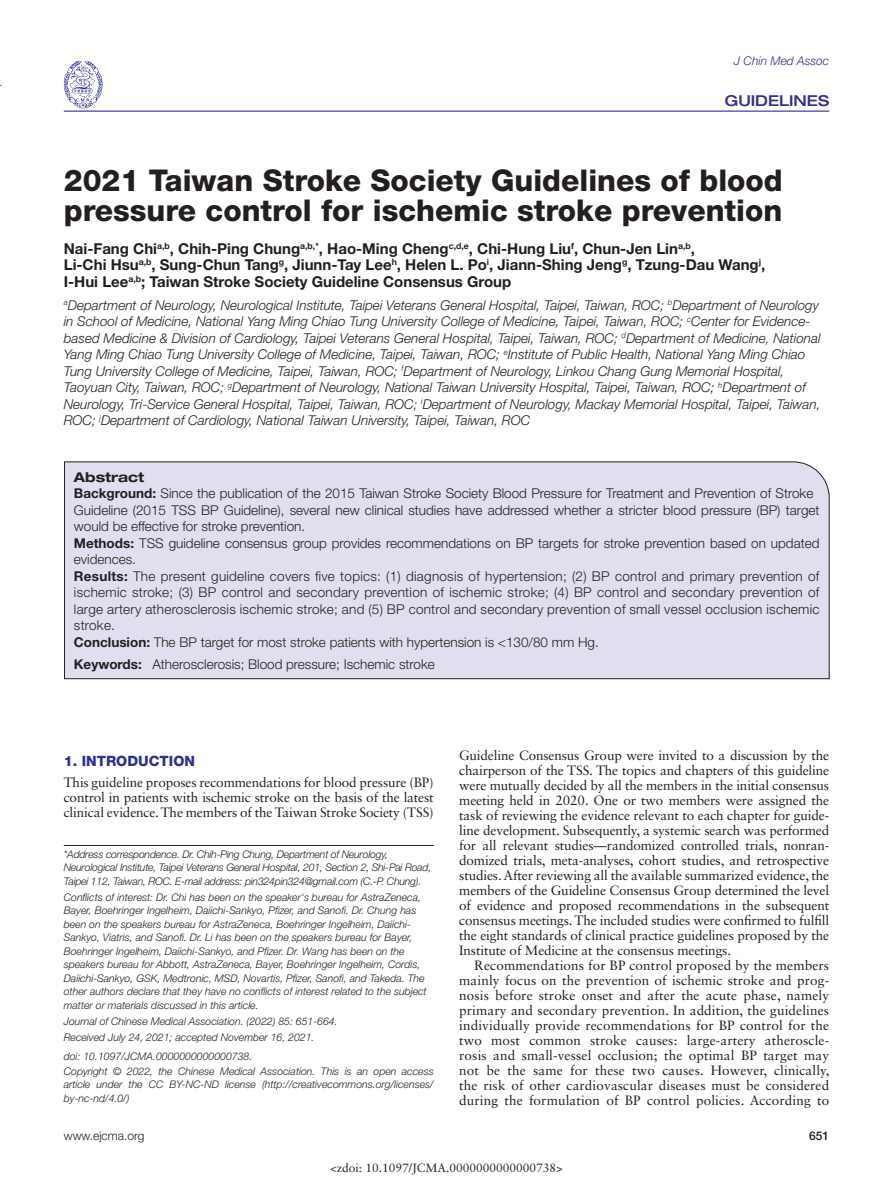
<style>
.page{position:relative;width:893px;height:1191px;background:#fff}
.page>*{position:absolute;margin:0;border:0;box-sizing:border-box;transform-origin:0 0}
.t1{font:800 30px/30px "Helvetica Neue LT Std";color:#231f20}
.t2{font:700 15px/16.5px "Helvetica Neue LT Std";color:#231f20}
.t3{font:500 expanded 15px "Helvetica Neue LT Std";color:#2e3092}
.t4{font:800 14.25px "Helvetica Neue LT Std";color:#2e3092}
.t5{font:13.5px/15px "Sabon LT Std";letter-spacing:-.01em;color:#231f20;text-align:justify}
.t6{font:italic 300 13.5px/16.5px "Helvetica Neue LT Std";color:#231f20}
.t7{font:300 13.5px/16.5px "Helvetica Neue LT Std";color:#231f20}
.t8{font:12px "Sabon LT Std";color:#231f20}
.t9{font:italic 300 12px "Helvetica Neue LT Std";color:#2e3092}
.t10{font:300 12px "Helvetica Neue LT Std";color:#231f20}
.t11{font:500 12px "Helvetica Neue LT Std";color:#231f20}
.t12{font:italic 300 10.5px/13.5px "Helvetica Neue LT Std";color:#231f20}
.t13{font:italic 300 10.5px/13.5px "Helvetica Neue LT Std";letter-spacing:-.02em;color:#231f20}
.s1{font-weight:700;font-stretch:expanded}
.s2{font-weight:700}
</style>
<div class="page">
<hr style="left:64px;top:111px;width:765px;height:1px;background:#2e3092">
<svg style="left:64px;top:61px;width:39px;height:47px"></svg>
<hr style="left:64px;top:845px;width:370px;height:1px;background:#231f20">
<div style="left:64px;top:461px;width:766px;height:218px;background:#e0dfef"></div>
<p class="t12" style="left:0;top:75px;width:4px">.</p>
<p class="t9" style="left:734px;top:54px;width:96px">J Chin Med Assoc</p>
<p class="t3" style="left:725px;top:91px;width:106px">GUIDELINES</p>
<h1 class="t1" style="left:64px;top:166px;width:721px">2021 Taiwan Stroke Society Guidelines of blood pressure control for ischemic stroke prevention</h1>
<p class="t2" style="left:64px;top:240px;width:703px">Nai-Fang Chi<sup>a,b</sup>, Chih-Ping Chung<sup>a,b,*</sup>, Hao-Ming Cheng<sup>c,d,e</sup>, Chi-Hung Liu<sup>f</sup>, Chun-Jen Lin<sup>a,b</sup>,<br>Li-Chi Hsu<sup>a,b</sup>, Sung-Chun Tang<sup>g</sup>, Jiunn-Tay Lee<sup>h</sup>, Helen L. Po<sup>i</sup>, Jiann-Shing Jeng<sup>g</sup>, Tzung-Dau Wang<sup>j</sup>,<br>I-Hui Lee<sup>a,b</sup>; Taiwan Stroke Society Guideline Consensus Group</p>
<p class="t6" style="left:64px;top:297px;width:758px"><sup>a</sup>Department of Neurology, Neurological Institute, Taipei Veterans General Hospital, Taipei, Taiwan, ROC; <sup>b</sup>Department of Neurology in School of Medicine, National Yang Ming Chiao Tung University College of Medicine, Taipei, Taiwan, ROC; <sup>c</sup>Center for Evidence&shy;based Medicine &amp; Division of Cardiology, Taipei Veterans General Hospital, Taipei, Taiwan, ROC; <sup>d</sup>Department of Medicine, National Yang Ming Chiao Tung University College of Medicine, Taipei, Taiwan, ROC; <sup>e</sup>Institute of Public Health, National Yang Ming Chiao Tung University College of Medicine, Taipei, Taiwan, ROC; <sup>f</sup>Department of Neurology, Linkou Chang Gung Memorial Hospital, Taoyuan City, Taiwan, ROC; <sup>g</sup>Department of Neurology, National Taiwan University Hospital, Taipei, Taiwan, ROC; <sup>h</sup>Department of Neurology, Tri-Service General Hospital, Taipei, Taiwan, ROC; <sup>i</sup>Department of Neurology, Mackay Memorial Hospital, Taipei, Taiwan, ROC; <sup>j</sup>Department of Cardiology, National Taiwan University, Taipei, Taiwan, ROC</p>
<p class="t7" style="left:74px;top:468px;width:747px"><span class="s1">Abstract<br></span><span class="s2">Background:</span> Since the publication of the 2015 Taiwan Stroke Society Blood Pressure for Treatment and Prevention of Stroke Guideline (2015 TSS BP Guideline), several new clinical studies have addressed whether a stricter blood pressure (BP) target would be effective for stroke prevention.<br><span class="s2">Methods:</span> TSS guideline consensus group provides recommendations on BP targets for stroke prevention based on updated evidences.<br><span class="s2">Results:</span> The present guideline covers five topics: (1) diagnosis of hypertension; (2) BP control and primary prevention of ischemic stroke; (3) BP control and secondary prevention of ischemic stroke; (4) BP control and secondary prevention of large artery atherosclerosis ischemic stroke; and (5) BP control and secondary prevention of small vessel occlusion ischemic stroke.<br><span class="s2">Conclusion:</span> The BP target for most stroke patients with hypertension is &lt;130/80 mm Hg.</p>
<p class="t7" style="left:74px;top:656px;width:362px"><span class="s2">Keywords:</span> Atherosclerosis; Blood pressure; Ischemic stroke</p>
<p class="t4" style="left:64px;top:752px;width:133px">1. INTRODUCTION</p>
<p class="t5" style="left:64px;top:775px;width:371px">This guideline proposes recommendations for blood pressure (BP) control in patients with ischemic stroke on the basis of the latest clinical evidence. The members of the Taiwan Stroke Society (TSS)</p>
<p class="t13" style="left:64px;top:847px;width:369px">*Address correspondence. Dr. Chih-Ping Chung, Department of Neurology,<br>Neurological Institute, Taipei Veterans General Hospital, 201, Section 2, Shi-Pai Road,<br>Taipei 112, Taiwan, ROC. E-mail address: pin324pin324@gmail.com (C.-P. Chung).</p>
<p class="t12" style="left:64px;top:890px;width:364px">Conflicts of interest: Dr. Chi has been on the speaker's bureau for AstraZeneca, Bayer, Boehringer Ingelheim, Daiichi-Sankyo, Pfizer, and Sanofi. Dr. Chung has been on the speakers bureau for AstraZeneca, Boehringer Ingelheim, Daiichi-Sankyo, Viatris, and Sanofi. Dr. Li has been on the speakers bureau for Bayer, Boehringer Ingelheim, Daiichi-Sankyo, and Pfizer. Dr. Wang has been on the speakers bureau for Abbott, AstraZeneca, Bayer, Boehringer Ingelheim, Cordis, Daiichi-Sankyo, GSK, Medtronic, MSD, Novartis, Pfizer, Sanofi, and Takeda. The other authors declare that they have no conflicts of interest related to the subject matter or materials discussed in this article.</p>
<p class="t12" style="left:64px;top:1013px;width:275px;line-height:15.9px">Journal of Chinese Medical Association. (2022) 85: 651-664.<br>Received July 24, 2021; accepted November 16, 2021.</p>
<p class="t12" style="left:64px;top:1048px;width:371px;line-height:15px">doi: 10.1097/JCMA.0000000000000738.<br>Copyright © 2022, the Chinese Medical Association. This is an open access</p>
<p class="t12" style="left:64px;top:1077px;width:371px">article under the CC BY-NC-ND license (http://creativecommons.org/licenses/ by-nc-nd/4.0/)</p>
<p class="t5" style="left:459px;top:748px;width:371px">Guideline Consensus Group were invited to a discussion by the chairperson of the TSS. The topics and chapters of this guideline were mutually decided by all the members in the initial consensus meeting held in 2020. One or two members were assigned the task of reviewing the evidence relevant to each chapter for guide&shy;line development. Subsequently, a systemic search was performed for all relevant studies—randomized controlled trials, nonran&shy;domized trials, meta-analyses, cohort studies, and retrospective studies. After reviewing all the available summarized evidence, the members of the Guideline Consensus Group determined the level of evidence and proposed recommendations in the subsequent consensus meetings. The included studies were confirmed to fulfill the eight standards of clinical practice guidelines proposed by the Institute of Medicine at the consensus meetings.</p>
<p class="t5" style="left:459px;top:957px;width:372px;text-indent:15px">Recommendations for BP control proposed by the members mainly focus on the prevention of ischemic stroke and prog&shy;nosis before stroke onset and after the acute phase, namely primary and secondary prevention. In addition, the guidelines individually provide recommendations for BP control for the two most common stroke causes: large-artery atheroscle&shy;rosis and small-vessel occlusion; the optimal BP target may not be the same for these two causes. However, clinically, the risk of other cardiovascular diseases must be considered during the formulation of BP control policies. According to</p>
<p class="t10" style="left:64px;top:1128px;width:82px">www.ejcma.org</p>
<p class="t11" style="left:809px;top:1128px;width:22px">651</p>
<p class="t8" style="left:330px;top:1160px;width:234px">&lt;zdoi: 10.1097/JCMA.0000000000000738&gt;</p>
</div>
